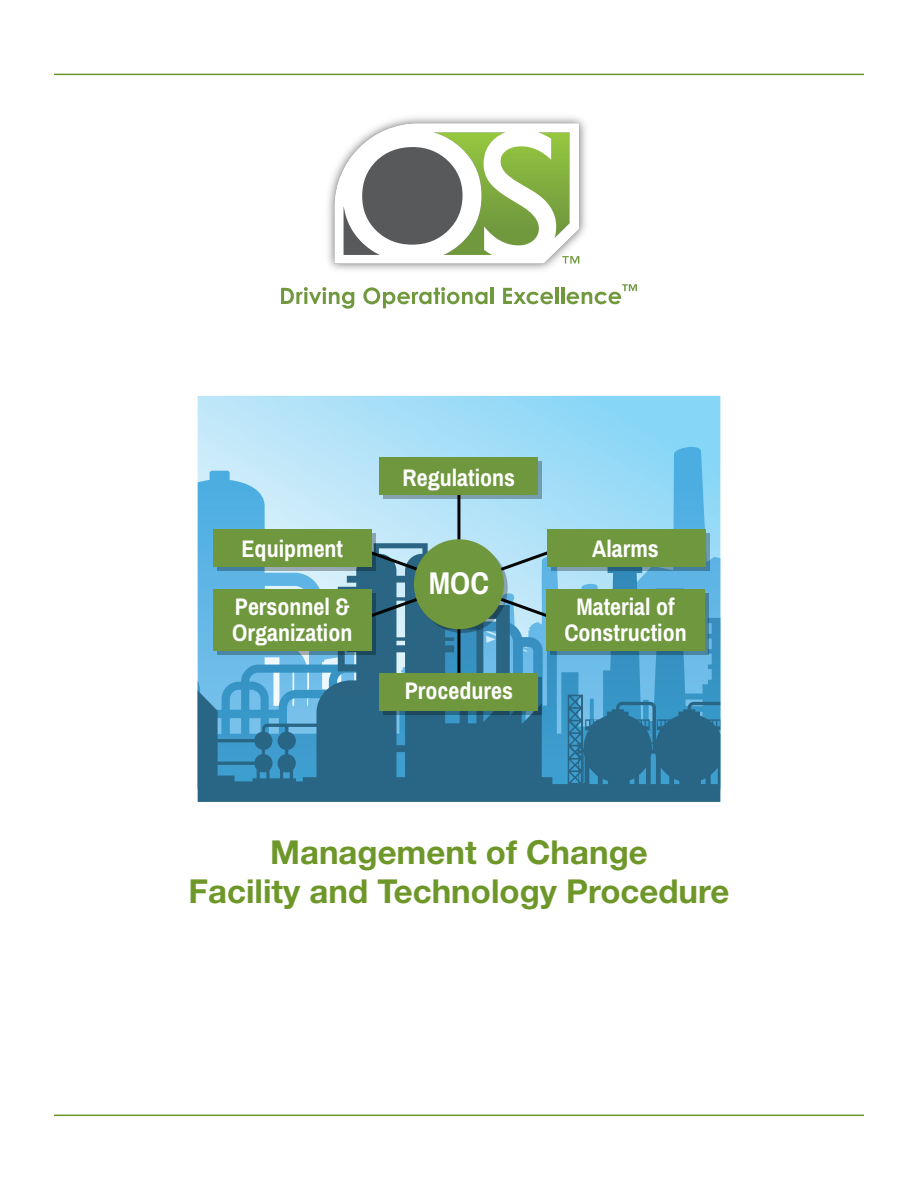
<style>
.page{position:relative;width:918px;height:1188px;background:#fff}
.page>*{position:absolute;margin:0;border:0;box-sizing:border-box;transform-origin:0 0}
.t1{font:700 33px/39.6px "Helvetica Neue LT Std";color:#6e972a;text-align:center}
.t2{font:700 31.5px "Archivo Narrow";color:#fff}
.t3{font:700 24px/25.5px "Archivo Narrow";color:#fff}
</style>
<div class="page">
<svg style="left:281px;top:287px;width:73px;height:22px"></svg>
<svg style="left:363px;top:287px;width:124px;height:21px"></svg>
<hr style="left:490px;top:287px;width:4px;height:17px;background:#70993e">
<svg style="left:503px;top:288px;width:50px;height:16px"></svg>
<hr style="left:555px;top:287px;width:3px;height:17px;background:#70993e">
<hr style="left:561px;top:287px;width:3px;height:17px;background:#70993e">
<svg style="left:567px;top:284px;width:70px;height:20px"></svg>
<img style="left:328px;top:117px;width:258px;height:153px">
<svg style="left:334px;top:123px;width:245px;height:141px"></svg>
<svg style="left:198px;top:396px;width:522px;height:51px;background:#a1ddf7"></svg>
<svg style="left:198px;top:447px;width:522px;height:96px;background:#a0d9f3"></svg>
<svg style="left:198px;top:543px;width:522px;height:259px;background:#4086ab"></svg>
<svg style="left:217px;top:624px;width:158px;height:31px"></svg>
<svg style="left:217px;top:533px;width:158px;height:38px"></svg>
<svg style="left:565px;top:533px;width:145px;height:38px"></svg>
<svg style="left:550px;top:593px;width:159px;height:62px"></svg>
<div style="left:383px;top:461px;width:159px;height:37px;background:#7a9faf"></div>
<svg style="left:383px;top:677px;width:159px;height:38px"></svg>
<svg style="left:418px;top:543px;width:90px;height:90px"></svg>
<hr style="left:457px;top:486px;width:3px;height:202px;background:#050504">
<svg style="left:354px;top:544px;width:211px;height:80px;background:#6e9db4"></svg>
<div style="left:213px;top:590px;width:159px;height:61px;background:#6f973e"></div>
<div style="left:213px;top:530px;width:159px;height:37px;background:#6f973e"></div>
<div style="left:547px;top:530px;width:159px;height:37px;background:#6f973e"></div>
<div style="left:546px;top:590px;width:159px;height:61px;background:#6f973e"></div>
<div style="left:380px;top:457px;width:158px;height:38px;background:#6f973e"></div>
<div style="left:380px;top:674px;width:158px;height:37px;background:#6f973e"></div>
<div style="left:414px;top:539px;width:90px;height:90px;background:#6f973e;border-radius:50%"></div>
<hr style="left:54px;top:74px;width:810px;height:1px;background:#6e972a">
<hr style="left:54px;top:1115px;width:810px;height:1px;background:#6e972a">
<p class="t3" style="left:403px;top:465px;width:114px">Regulations</p>
<p class="t3" style="left:242px;top:536px;width:103px">Equipment</p>
<p class="t3" style="left:592px;top:536px;width:68px">Alarms</p>
<h2 class="t2" style="left:429px;top:564px;width:62px">MOC</h2>
<p class="t3" style="left:232px;top:594px;width:122px">Personnel &amp;<br>Organization</p>
<p class="t3" style="left:405px;top:678px;width:110px">Procedures</p>
<p class="t3" style="left:564px;top:594px;width:124px;text-align:center">Material of<br>Construction</p>
<h1 class="t1" style="left:189px;top:831px;width:542px">Management of Change<br>Facility and Technology Procedure</h1>
</div>
